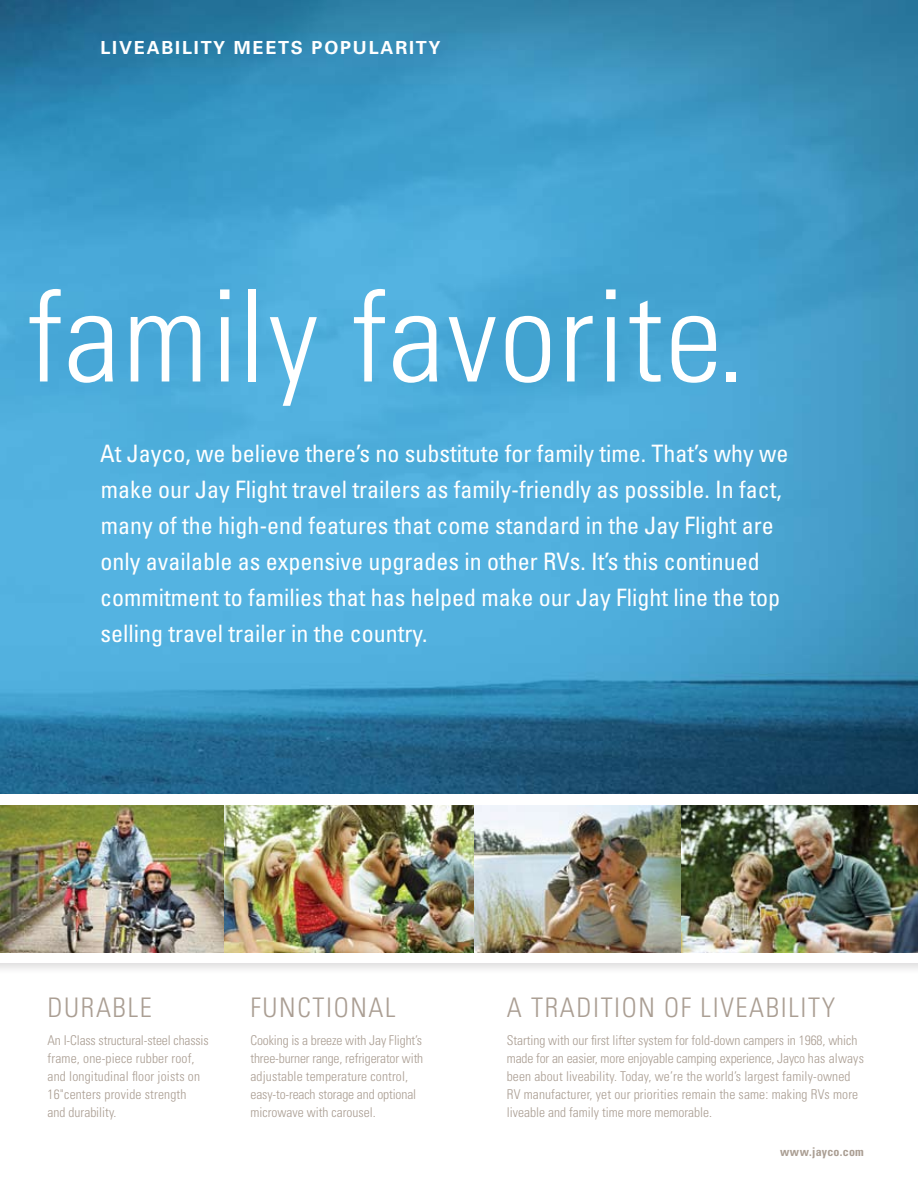
<style>
.page{position:relative;width:918px;height:1188px;background:#fff}
.page>*{position:absolute;margin:0;border:0;box-sizing:border-box;transform-origin:0 0}
.t1{font:300 condensed 127.5px "Univers";letter-spacing:.01em;color:#fff}
.t2{font:300 condensed 27px "Univers";letter-spacing:.06em;color:#aa9e93}
.t3{font:condensed 24px/36px "Univers";color:#fff}
.t4{font:700 18px "Univers";letter-spacing:.1em;color:#fff}
.t5{font:300 condensed 13.5px/18px "Univers";color:#aa9e93}
.t6{font:700 condensed 12px "Univers";letter-spacing:.02em;color:#aa9e93}
</style>
<div class="page">
<img style="left:0;top:0;width:918px;height:790px">
<div style="left:0;top:790px;width:918px;height:185px;background:#231f20;opacity:.15"></div>
<div style="left:0;top:795px;width:918px;height:168px;background:#fff"></div>
<img style="left:223px;top:805px;width:252px;height:148px">
<img style="left:0;top:805px;width:223px;height:148px">
<img style="left:475px;top:805px;width:206px;height:148px">
<img style="left:681px;top:805px;width:237px;height:148px">
<h3 class="t4" style="left:100px;top:37px;width:341px">LIVEABILITY MEETS POPULARITY</h3>
<h1 class="t1" style="left:27px;top:260px;width:720px">family favorite.</h1>
<p class="t3" style="left:100px;top:435px;width:690px">At Jayco, we believe there’s no substitute for family time. That’s why we make our Jay Flight travel trailers as family-friendly as possible. In fact, many of the high-end features that come standard in the Jay Flight are only available as expensive upgrades in other RVs. It’s this continued commitment to families that has helped make our Jay Flight line the top selling travel trailer in the country.</p>
<h2 class="t2" style="left:48px;top:992px;width:106px">Durable</h2>
<p class="t5" style="left:48px;top:1031px;width:163px">An I-Class structural-steel chassis frame, one-piece rubber roof, and longitudinal floor joists on<br>16"centers provide strength<br>and durability.</p>
<h2 class="t2" style="left:250px;top:992px;width:147px">Functi onal</h2>
<p class="t5" style="left:250px;top:1031px;width:174px">Cooking is a breeze with Jay Flight’s three-burner range, refrigerator with adjustable temperature control, easy-to-reach storage and optional microwave with carousel.</p>
<h2 class="t2" style="left:507px;top:992px;width:330px">A Traditi on of Liveabi lity</h2>
<p class="t5" style="left:507px;top:1031px;width:359px">Starting with our first lifter system for fold-down campers in 1968, which made for an easier, more enjoyable camping experience, Jayco has always been about liveability. Today, we’re the world’s largest family-owned RV manufacturer, yet our priorities remain the same: making RVs more liveable and family time more memorable.</p>
<p class="t6" style="left:780px;top:1144px;width:85px">www.jayco.com</p>
</div>
